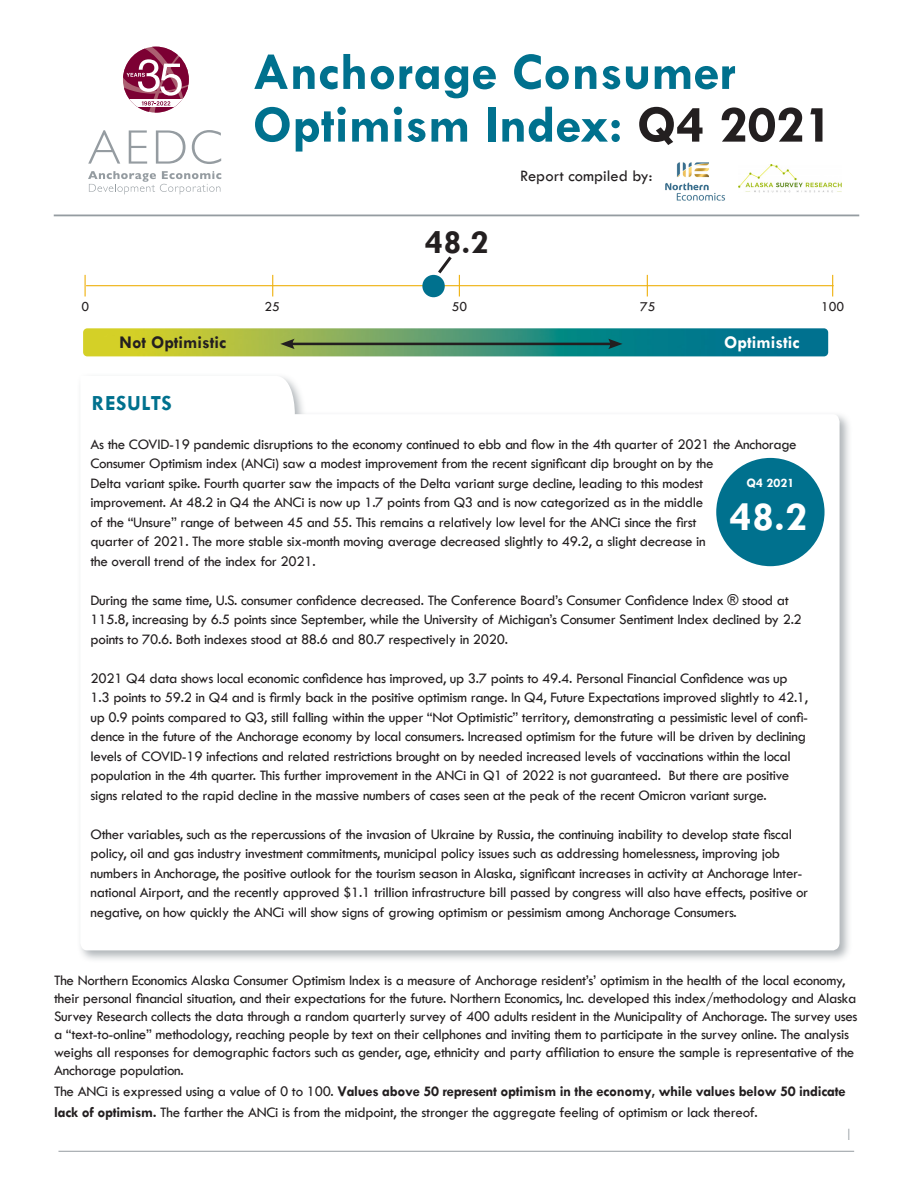
<style>
.page{position:relative;width:918px;height:1188px;background:#fff}
.page>*{position:absolute;margin:0;border:0;box-sizing:border-box;transform-origin:0 0}
.t1{font:700 53.7px "Tw Cen";color:#00718e}
.t2{font:700 41.7px "Tw Cen";color:#fff}
.t3{font:700 34.2px "Tw Cen";color:#231f20}
.t4{font:700 21.75px "Tw Cen";letter-spacing:.025em;color:#00718e}
.t5{font:700 18px "Tw Cen";color:#231f20}
.t6{font:700 18px "Tw Cen";color:#fff}
.t7{font:16.5px "Tw Cen";color:#231f20}
.t8{font:300 16.5px "Gill Sans Std";color:#959ca1}
.t9{font:15px/19.5px "Tw Cen";letter-spacing:-.02em;color:#231f20}
.t10{font:14.1px "Tw Cen";color:#231f20}
.t11{font:700 13.05px "Tw Cen";color:#fff}
.s1{color:#231f20}
.s2{font-weight:700}
</style>
<div class="page">
<img style="left:83px;top:328px;width:745px;height:28px">
<hr style="left:54px;top:215px;width:805px;height:1px;background:#959ca1">
<hr style="left:58px;top:1151px;width:796px;height:1px;background:#959ca1">
<div style="left:77px;top:373px;width:776px;height:590px;background:#959ca1;opacity:.75"></div>
<svg style="left:80px;top:376px;width:760px;height:574px"></svg>
<div style="left:716px;top:458px;width:109px;height:108px;background:#00718e;border-radius:50%"></div>
<hr style="left:86px;top:285px;width:748px;height:1px;background:#efb211">
<svg style="left:85px;top:275px;width:1px;height:21px"></svg>
<svg style="left:272px;top:275px;width:1px;height:21px"></svg>
<svg style="left:647px;top:275px;width:1px;height:21px"></svg>
<svg style="left:832px;top:275px;width:1px;height:21px"></svg>
<div style="left:422px;top:275px;width:23px;height:22px;background:#00718e;border-radius:50%"></div>
<svg style="left:435px;top:256px;width:25px;height:40px"></svg>
<hr style="left:290px;top:343px;width:323px;height:2px;background:#231f20">
<svg style="left:280px;top:339px;width:15px;height:10px"></svg>
<svg style="left:608px;top:339px;width:15px;height:10px"></svg>
<svg style="left:123px;top:47px;width:66px;height:66px"></svg>
<svg style="left:88px;top:130px;width:32px;height:34px"></svg>
<svg style="left:129px;top:130px;width:18px;height:34px"></svg>
<svg style="left:156px;top:130px;width:30px;height:34px"></svg>
<svg style="left:192px;top:130px;width:29px;height:34px"></svg>
<svg style="left:88px;top:171px;width:133px;height:23px"></svg>
<img style="left:738px;top:164px;width:103px;height:28px">
<img style="left:665px;top:162px;width:60px;height:39px">
<p class="t1" style="left:253px;top:40px;width:485px">Anchorage Consumer</p>
<p class="t1" style="left:253px;top:92px;width:582px">Optimism Index: <span class="s1">Q4 2021</span></p>
<p class="t3" style="left:425px;top:222px;width:65px">48.2</p>
<p class="t7" style="left:520px;top:166px;width:134px">Report compiled by:</p>
<p class="t10" style="left:81px;top:298px;width:9px">0</p>
<p class="t10" style="left:264px;top:298px;width:17px">25</p>
<p class="t10" style="left:452px;top:298px;width:17px">50</p>
<p class="t10" style="left:640px;top:298px;width:17px">75</p>
<p class="t10" style="left:821px;top:298px;width:25px">100</p>
<p class="t5" style="left:120px;top:331px;width:108px">Not Optimistic</p>
<p class="t6" style="left:724px;top:331px;width:77px">Optimistic</p>
<p class="t4" style="left:92px;top:390px;width:82px">RESULTS</p>
<p class="t9" style="left:91px;top:434px;width:708px">As the COVID-19 pandemic disruptions to the economy continued to ebb and flow in the 4th quarter of 2021 the Anchorage Consumer Optimism index (ANCi) saw a modest improvement from the recent significant dip brought on by the<br>Delta variant spike. Fourth quarter saw the impacts of the Delta variant surge decline, leading to this modest<br>improvement. At 48.2 in Q4 the ANCi is now up 1.7 points from Q3 and is now categorized as in the middle<br>of the “Unsure” range of between 45 and 55. This remains a relatively low level for the ANCi since the first<br>quarter of 2021. The more stable six-month moving average decreased slightly to 49.2, a slight decrease in<br>the overall trend of the index for 2021.</p>
<p class="t9" style="left:91px;top:590px;width:713px">During the same time, U.S. consumer confidence decreased. The Conference Board’s Consumer Confidence Index ® stood at<br>115.8, increasing by 6.5 points since September, while the University of Michigan’s Consumer Sentiment Index declined by 2.2 points to 70.6. Both indexes stood at 88.6 and 80.7 respectively in 2020.</p>
<p class="t9" style="left:91px;top:668px;width:719px">2021 Q4 data shows local economic confidence has improved, up 3.7 points to 49.4. Personal Financial Confidence was up 1.3 points to 59.2 in Q4 and is firmly back in the positive optimism range. In Q4, Future Expectations improved slightly to 42.1, up 0.9 points compared to Q3, still falling within the upper “Not Optimistic” territory, demonstrating a pessimistic level of confi&shy;dence in the future of the Anchorage economy by local consumers. Increased optimism for the future will be driven by declining levels of COVID-19 infections and related restrictions brought on by needed increased levels of vaccinations within the local population in the 4th quarter. This further improvement in the ANCi in Q1 of 2022 is not guaranteed. But there are positive signs related to the rapid decline in the massive numbers of cases seen at the peak of the recent Omicron variant surge.</p>
<p class="t9" style="left:91px;top:824px;width:719px">Other variables, such as the repercussions of the invasion of Ukraine by Russia, the continuing inability to develop state fiscal policy, oil and gas industry investment commitments, municipal policy issues such as addressing homelessness, improving job numbers in Anchorage, the positive outlook for the tourism season in Alaska, significant increases in activity at Anchorage Inter&shy;national Airport, and the recently approved $1.1 trillion infrastructure bill passed by congress will also have effects, positive or negative, on how quickly the ANCi will show signs of growing optimism or pessimism among Anchorage Consumers.</p>
<p class="t11" style="left:747px;top:475px;width:49px">Q4 2021</p>
<p class="t2" style="left:730px;top:492px;width:79px">48.2</p>
<p class="t9" style="left:54px;top:971px;width:805px;line-height:18px">The Northern Economics Alaska Consumer Optimism Index is a measure of Anchorage resident’s’ optimism in the health of the local economy, their personal financial situation, and their expectations for the future. Northern Economics, Inc. developed this index/methodology and Alaska Survey Research collects the data through a random quarterly survey of 400 adults resident in the Municipality of Anchorage. The survey uses a “text-to-online” methodology, reaching people by text on their cellphones and inviting them to participate in the survey online. The analysis weighs all responses for demographic factors such as gender, age, ethnicity and party affiliation to ensure the sample is representative of the Anchorage population.</p>
<p class="t9" style="left:54px;top:1081px;width:793px;line-height:21.3px">The ANCi is expressed using a value of 0 to 100. <span class="s2">Values above 50 represent optimism in the economy, while values below 50 indicate lack of optimism.</span> The farther the ANCi is from the midpoint, the stronger the aggregate feeling of optimism or lack thereof.</p>
<p class="t8" style="left:845px;top:1125px;width:10px">1</p>
</div>
